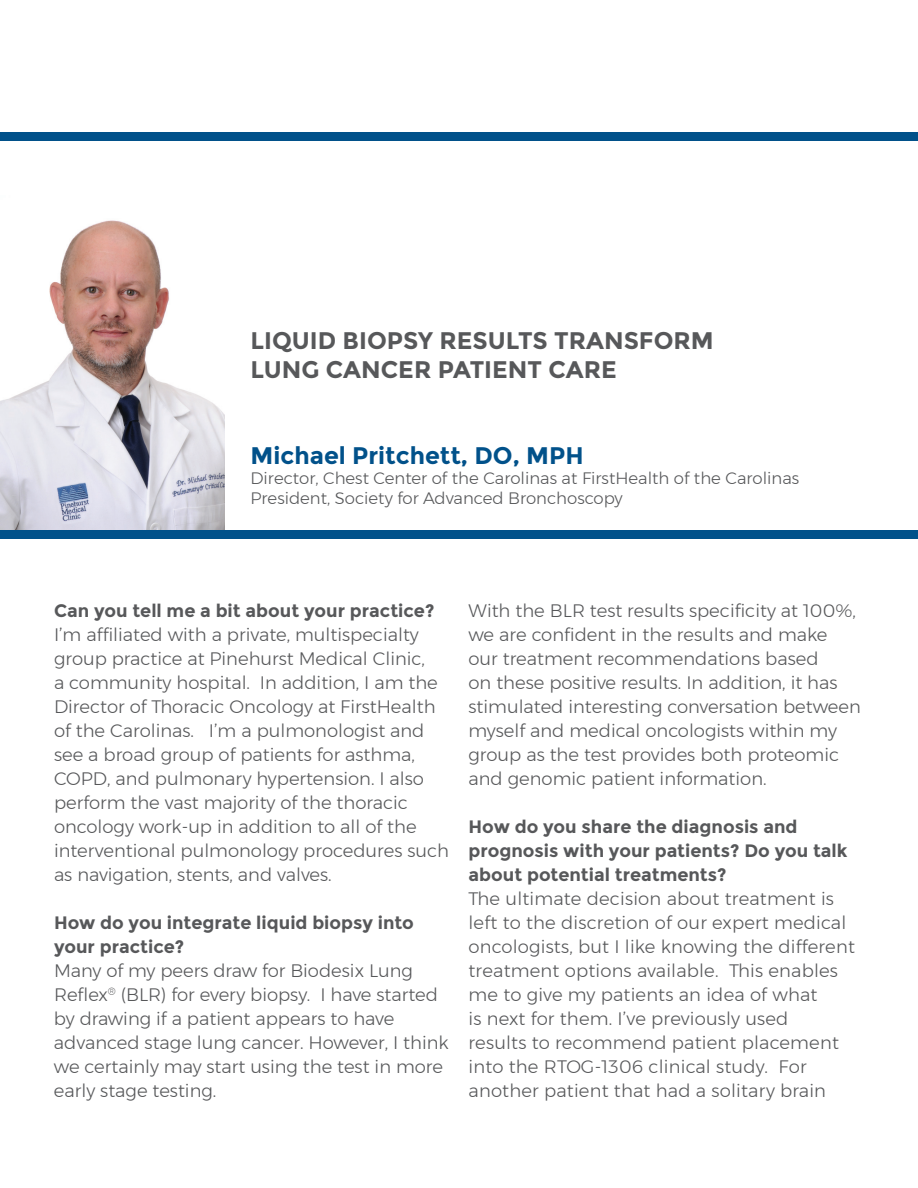
<style>
.page{position:relative;width:918px;height:1188px;background:#fff}
.page>*{position:absolute;margin:0;border:0;box-sizing:border-box;transform-origin:0 0}
.t1{font:700 24px/28.8px "Montserrat";color:#57585a}
.t2{font:700 24px "Montserrat";color:#01518a}
.t3{font:300 18px/24px "Montserrat";color:#57585a}
.t4{font:700 18px/24px "Montserrat";color:#57585a}
.t5{font:300 16.5px/19.8px "Montserrat";color:#57585a}
</style>
<div class="page">
<div style="left:0;top:132px;width:918px;height:9px;background:#01518a"></div>
<img style="left:0;top:220px;width:225px;height:310px">
<div style="left:0;top:530px;width:918px;height:9px;background:#01518a"></div>
<h1 class="t1" style="left:251px;top:326px;width:465px">LIQUID BIOPSY RESULTS TRANSFORM<br>LUNG CANCER PATIENT CARE</h1>
<h1 class="t2" style="left:251px;top:442px;width:335px">Michael Pritchett, DO, MPH</h1>
<p class="t5" style="left:251px;top:468px;width:550px">Director, Chest Center of the Carolinas at FirstHealth of the Carolinas<br>President, Society for Advanced Bronchoscopy</p>
<p class="t4" style="left:54px;top:599px;width:382px">Can you tell me a bit about your practice?</p>
<p class="t3" style="left:54px;top:622px;width:397px">I’m affiliated with a private, multispecialty group practice at Pinehurst Medical Clinic,<br>a community hospital. In addition, I am the Director of Thoracic Oncology at FirstHealth of the Carolinas. I’m a pulmonologist and see a broad group of patients for asthma, COPD, and pulmonary hypertension. I also perform the vast majority of the thoracic oncology work-up in addition to all of the interventional pulmonology procedures such as navigation, stents, and valves.</p>
<p class="t4" style="left:54px;top:910px;width:361px">How do you integrate liquid biopsy into your practice?</p>
<p class="t3" style="left:54px;top:958px;width:396px">Many of my peers draw for Biodesix Lung Reflex<sup>®</sup> (BLR) for every biopsy. I have started by drawing if a patient appears to have advanced stage lung cancer. However, I think we certainly may start using the test in more early stage testing.</p>
<p class="t3" style="left:469px;top:598px;width:394px">With the BLR test results specificity at 100%, we are confident in the results and make our treatment recommendations based<br>on these positive results. In addition, it has stimulated interesting conversation between myself and medical oncologists within my group as the test provides both proteomic and genomic patient information.</p>
<p class="t4" style="left:469px;top:814px;width:381px">How do you share the diagnosis and prognosis with your patients? Do you talk about potential treatments?</p>
<p class="t3" style="left:469px;top:886px;width:388px">The ultimate decision about treatment is left to the discretion of our expert medical oncologists, but I like knowing the different treatment options available. This enables me to give my patients an idea of what<br>is next for them. I’ve previously used<br>results to recommend patient placement into the RTOG-1306 clinical study. For another patient that had a solitary brain</p>
</div>
